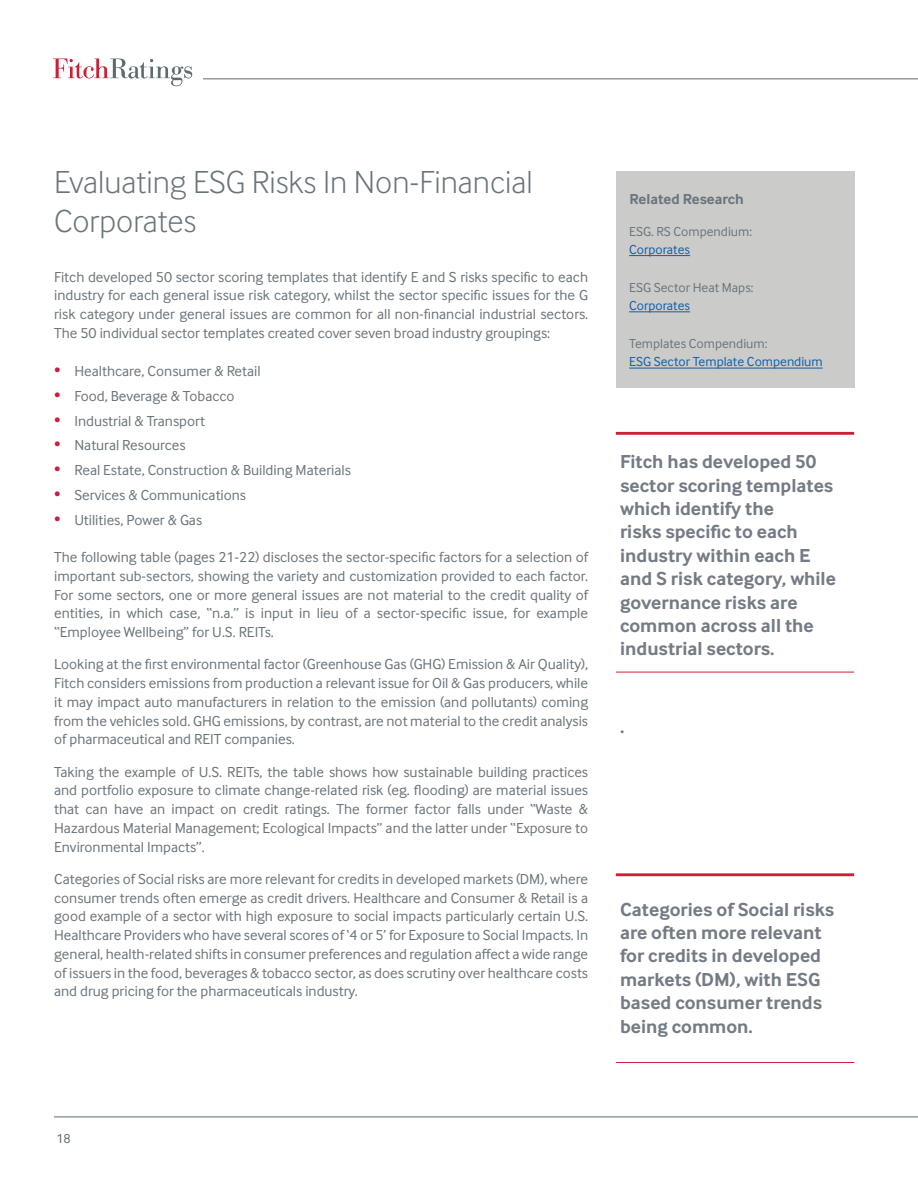
<style>
.page{position:relative;width:918px;height:1188px;background:#fff}
.page>*{position:absolute;margin:0;border:0;box-sizing:border-box;transform-origin:0 0}
.t1{font:300 33px/39.6px "Inter Face";color:#6a747b}
.t2{font:700 19.5px/23.4px "Inter Face";color:#747b84}
.t3{font:15px/18.8px "Inter Face";color:#6a747b;text-align:justify}
.t4{font:700 15px "Inter Face";color:#6a747b}
.t5{font:13.5px "Inter Face";color:#6a747b}
.t6{font:13.5px "Inter Face";color:#175d9e}
.t7{font:13.5px "Inter Face";color:#5d6b70}
.s1{font-weight:300;font-size:16.5px;color:#cb1e41}
</style>
<div class="page">
<svg style="left:53px;top:58px;width:139px;height:28px"></svg>
<hr style="left:203px;top:78px;width:715px;height:1px;background:#5d6b70">
<hr style="left:54px;top:1117px;width:864px;height:1px;background:#5d6b70">
<hr style="left:616px;top:432px;width:238px;height:3px;background:#ce1f36">
<hr style="left:616px;top:873px;width:238px;height:3px;background:#ce1f36">
<hr style="left:616px;top:672px;width:238px;height:1px;background:#ce1f36">
<hr style="left:616px;top:1062px;width:238px;height:1px;background:#ce1f36">
<div style="left:616px;top:171px;width:238px;height:217px;background:#cbcbca"></div>
<hr style="left:629px;top:255px;width:61px;height:1px;background:#175d9e">
<hr style="left:629px;top:312px;width:61px;height:1px;background:#175d9e">
<hr style="left:629px;top:368px;width:194px;height:1px;background:#175d9e">
<h1 class="t1" style="left:54px;top:161px;width:480px">Evaluating ESG Risks In Non-Financial<br>Corporates</h1>
<p class="t3" style="left:54px;top:267px;width:536px">Fitch developed 50 sector scoring templates that identify E and S risks specific to each industry for each general issue risk category, whilst the sector specific issues for the G risk category under general issues are common for all non-financial industrial sectors.<br>The 50 individual sector templates created cover seven broad industry groupings:</p>
<p class="t3" style="left:54px;top:362px;width:208px"><span class="s1">•</span> Healthcare, Consumer &amp; Retail</p>
<p class="t3" style="left:54px;top:386px;width:182px"><span class="s1">•</span> Food, Beverage &amp; Tobacco</p>
<p class="t3" style="left:54px;top:411px;width:152px"><span class="s1">•</span> Industrial &amp; Transport</p>
<p class="t3" style="left:54px;top:436px;width:133px"><span class="s1">•</span> Natural Resources</p>
<p class="t3" style="left:54px;top:461px;width:298px"><span class="s1">•</span> Real Estate, Construction &amp; Building Materials</p>
<p class="t3" style="left:54px;top:485px;width:193px"><span class="s1">•</span> Services &amp; Communications</p>
<p class="t3" style="left:54px;top:510px;width:150px"><span class="s1">•</span> Utilities, Power &amp; Gas</p>
<p class="t3" style="left:54px;top:548px;width:536px">The following table (pages 21-22) discloses the sector-specific factors for a selection of important sub-sectors, showing the variety and customization provided to each factor.<br>For some sectors, one or more general issues are not material to the credit quality of entities, in which case, “n.a.” is input in lieu of a sector-specific issue, for example “Employee Wellbeing” for U.S. REITs.</p>
<p class="t3" style="left:54px;top:655px;width:536px">Looking at the first environmental factor (Greenhouse Gas (GHG) Emission &amp; Air Quality), Fitch considers emissions from production a relevant issue for Oil &amp; Gas producers, while it may impact auto manufacturers in relation to the emission (and pollutants) coming from the vehicles sold. GHG emissions, by contrast, are not material to the credit analysis of pharmaceutical and REIT companies.</p>
<p class="t3" style="left:54px;top:762px;width:536px">Taking the example of U.S. REITs, the table shows how sustainable building practices and portfolio exposure to climate change-related risk (eg. flooding) are material issues that can have an impact on credit ratings. The former factor falls under “Waste &amp; Hazardous Material Management; Ecological Impacts” and the latter under “Exposure to Environmental Impacts”.</p>
<p class="t3" style="left:54px;top:869px;width:536px">Categories of Social risks are more relevant for credits in developed markets (DM), where consumer trends often emerge as credit drivers. Healthcare and Consumer &amp; Retail is a good example of a sector with high exposure to social impacts particularly certain U.S.<br>Healthcare Providers who have several scores of ‘4 or 5’ for Exposure to Social Impacts. In general, health-related shifts in consumer preferences and regulation affect a wide range of issuers in the food, beverages &amp; tobacco sector, as does scrutiny over healthcare costs and drug pricing for the pharmaceuticals industry.</p>
<p class="t4" style="left:630px;top:191px;width:116px">Related Research</p>
<p class="t5" style="left:629px;top:224px;width:124px">ESG. RS Compendium:</p>
<p class="t6" style="left:629px;top:242px;width:62px">Corporates</p>
<p class="t5" style="left:629px;top:280px;width:126px">ESG Sector Heat Maps:</p>
<p class="t6" style="left:629px;top:298px;width:62px">Corporates</p>
<p class="t5" style="left:629px;top:336px;width:140px">Templates Compendium:</p>
<p class="t6" style="left:629px;top:354px;width:195px">ESG Sector Template Compendium</p>
<h2 class="t2" style="left:620px;top:450px;width:217px">Fitch has developed 50 sector scoring templates which identify the<br>risks specific to each industry within each E and S risk category, while governance risks are common across all the industrial sectors.</h2>
<h2 class="t2" style="left:620px;top:714px;width:6px">.</h2>
<h2 class="t2" style="left:620px;top:897px;width:216px">Categories of Social risks are often more relevant for credits in developed markets (DM), with ESG based consumer trends being common.</h2>
<p class="t7" style="left:56px;top:1131px;width:16px">18</p>
</div>
